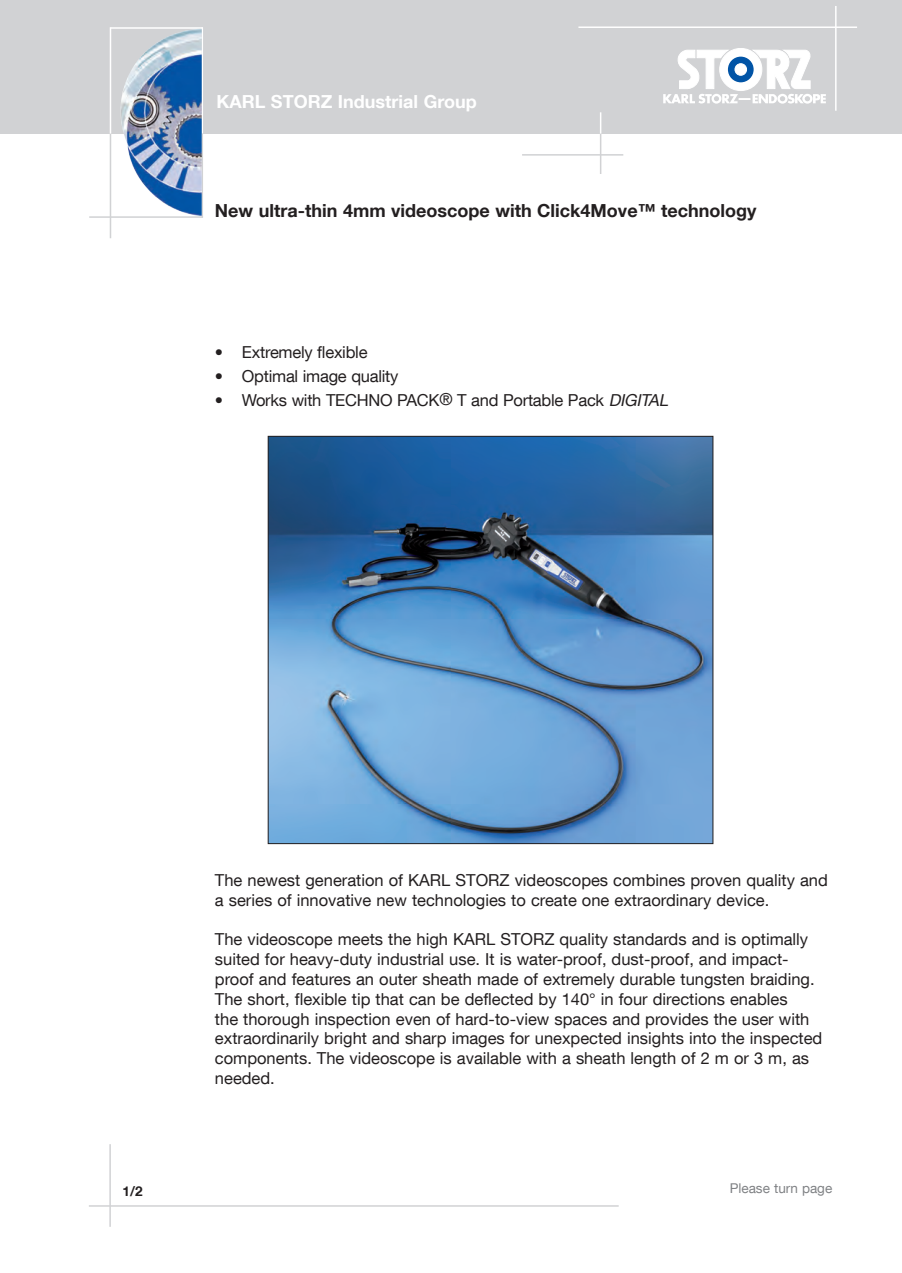
<style>
.page{position:relative;width:902px;height:1273px;background:#fff}
.page>*{position:absolute;margin:0;border:0;box-sizing:border-box;transform-origin:0 0}
.t1{font:700 18px "KS Helvetica Neue";color:#231f20}
.t2{font:700 18px "KS Helvetica Neue";color:#fff}
.OR-1-body_para{font:16.5px/19.8px "KS Helvetica Neue";color:#231f20}
.t3{font:13.5px "KS Helvetica Neue";color:#808285}
.t4{font:700 13.5px "KS Helvetica Neue";color:#231f20}
.s1{font-style:italic}
</style>
<div class="page">
<div style="left:0;top:0;width:901px;height:134px;background:#d1d2d4"></div>
<hr style="left:578px;top:26px;width:278px;height:2px;background:#fff">
<hr style="left:834px;top:6px;width:2px;height:105px;background:#fff">
<hr style="left:109px;top:1144px;width:2px;height:82px;background:#d1d2d4">
<hr style="left:599px;top:134px;width:2px;height:40px;background:#d1d2d4">
<hr style="left:599px;top:112px;width:2px;height:22px;background:#fff">
<hr style="left:522px;top:154px;width:101px;height:2px;background:#d1d2d4">
<hr style="left:89px;top:216px;width:114px;height:2px;background:#d1d2d4">
<hr style="left:110px;top:27px;width:1px;height:211px;background:#d1d2d4">
<hr style="left:110px;top:27px;width:1px;height:107px;background:#fff">
<hr style="left:201px;top:27px;width:2px;height:107px;background:#fff">
<hr style="left:201px;top:134px;width:2px;height:84px;background:#d1d2d4">
<hr style="left:110px;top:27px;width:93px;height:2px;background:#fff">
<hr style="left:89px;top:1205px;width:529px;height:1px;background:#d1d2d4">
<svg style="left:663px;top:48px;width:162px;height:56px"></svg>
<div style="left:727px;top:57px;width:26px;height:25px;background:#0154a6;border-radius:50%"></div>
<div style="left:734px;top:64px;width:12px;height:11px;background:#fff;border-radius:50%"></div>
<div style="left:734px;top:63px;width:12px;height:12px;border:1px solid #fff;border-radius:50%"></div>
<img style="left:270px;top:438px;width:441px;height:404px">
<img style="left:120px;top:29px;width:82px;height:187px">
<p class="t2" style="left:216px;top:91px;width:262px">KARL STORZ Industrial Group</p>
<p class="t1" style="left:215px;top:199px;width:543px">New ultra-thin 4mm videoscope with Click4Move™ technology</p>
<p class="OR-1-body_para" style="left:215px;top:342px;width:154px">• Extremely flexible</p>
<p class="OR-1-body_para" style="left:215px;top:366px;width:185px">• Optimal image quality</p>
<p class="OR-1-body_para" style="left:215px;top:390px;width:458px">• Works with TECHNO PACK® T and Portable Pack <span class="s1">DIGITAL</span></p>
<p class="t4" style="left:123px;top:1183px;width:22px">1/2</p>
<p class="OR-1-body_para" style="left:215px;top:869px;width:614px">The newest generation of KARL STORZ videoscopes combines proven quality and a series of innovative new technologies to create one extraordinary device.</p>
<p class="OR-1-body_para" style="left:215px;top:929px;width:608px">The videoscope meets the high KARL STORZ quality standards and is optimally suited for heavy-duty industrial use. It is water-proof, dust-proof, and impact&shy;proof and features an outer sheath made of extremely durable tungsten braiding.<br>The short, flexible tip that can be deflected by 140° in four directions enables<br>the thorough inspection even of hard-to-view spaces and provides the user with extraordinarily bright and sharp images for unexpected insights into the inspected components. The videoscope is available with a sheath length of 2 m or 3 m, as needed.</p>
<p class="t3" style="left:729px;top:1180px;width:104px">Please turn page</p>
</div>
